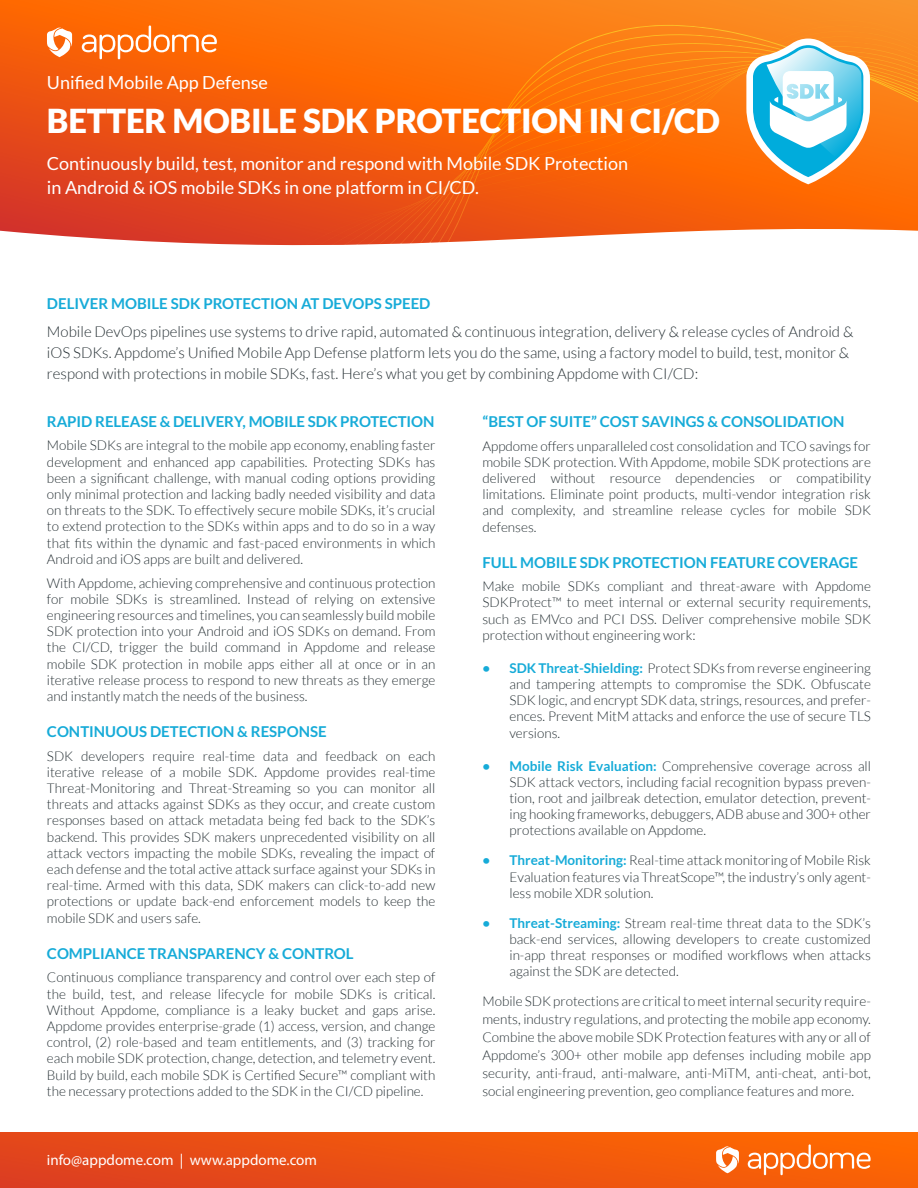
<style>
.page{position:relative;width:918px;height:1188px;background:#fff}
.page>*{position:absolute;margin:0;border:0;box-sizing:border-box;transform-origin:0 0}
.t1{font:900 33px "Lato";letter-spacing:-.005em;color:#fff}
.t2{font:18px/24px "Lato";color:#fff}
.t3{font:300 15px/21px "Lato";color:#252f33}
.t4{font:700 15px "Lato";color:#16abd8}
.t5{font:15px "Myriad Pro";color:#fff}
.t6{font:300 13.5px/16.2px "Lato";color:#252f33;text-align:justify}
.s1{font-weight:700;color:#16abd8}
</style>
<div class="page">
<div style="left:0;top:1132px;width:918px;height:56px;background:linear-gradient(to right,#e0421e,#fd6702)"></div>
<svg style="left:0;top:1px;width:918px;height:6px;background:#fc7e14"></svg>
<svg style="left:0;top:7px;width:918px;height:6px;background:#fc7d13"></svg>
<svg style="left:0;top:13px;width:918px;height:6px;background:#fc7b12"></svg>
<svg style="left:0;top:19px;width:918px;height:6px;background:#fc7b12"></svg>
<svg style="left:0;top:25px;width:918px;height:221px;background:#f36719"></svg>
<svg style="left:748px;top:1144px;width:123px;height:1px"></svg>
<div style="left:184px;top:1145px;width:139px;height:32px;background:#e84c16"></div>
<div style="left:44px;top:1145px;width:129px;height:32px;background:#e3461b"></div>
<svg style="left:714px;top:1145px;width:169px;height:32px;background:#fa8239"></svg>
<svg style="left:47px;top:23px;width:170px;height:41px;background:#fc8334"></svg>
<svg style="left:746px;top:39px;width:124px;height:145px"></svg>
<h2 class="t2" style="left:47px;top:70px;width:223px">Unified Mobile App Defense</h2>
<h1 class="t1" style="left:47px;top:101px;width:675px">BETTER MOBILE SDK PROTECTION IN CI/CD</h1>
<h2 class="t2" style="left:47px;top:152px;width:583px">Continuously build, test, monitor and respond with Mobile SDK Protection in Android &amp; iOS mobile SDKs in one platform in CI/CD.</h2>
<p class="t4" style="left:47px;top:295px;width:385px">DELIVER MOBILE SDK PROTECTION AT DEVOPS SPEED</p>
<p class="t3" style="left:47px;top:321px;width:808px">Mobile DevOps pipelines use systems to drive rapid, automated &amp; continuous integration, delivery &amp; release cycles of Android &amp; iOS SDKs. Appdome’s Unified Mobile App Defense platform lets you do the same, using a factory model to build, test, monitor &amp; respond with protections in mobile SDKs, fast. Here’s what you get by combining Appdome with CI/CD:</p>
<p class="t4" style="left:47px;top:413px;width:389px">RAPID RELEASE &amp; DELIVERY, MOBILE SDK PROTECTION</p>
<p class="t6" style="left:47px;top:438px;width:390px">Mobile SDKs are integral to the mobile app economy, enabling faster development and enhanced app capabilities. Protecting SDKs has been a significant challenge, with manual coding options providing only minimal protection and lacking badly needed visibility and data on threats to the SDK. To effectively secure mobile SDKs, it’s crucial to extend protection to the SDKs within apps and to do so in a way that fits within the dynamic and fast-paced environments in which Android and iOS apps are built and delivered.</p>
<p class="t6" style="left:47px;top:575px;width:390px">With Appdome, achieving comprehensive and continuous protection for mobile SDKs is streamlined. Instead of relying on extensive engineering resources and timelines, you can seamlessly build mobile SDK protection into your Android and iOS SDKs on demand. From the CI/CD, trigger the build command in Appdome and release mobile SDK protection in mobile apps either all at once or in an iterative release process to respond to new threats as they emerge and instantly match the needs of the business.</p>
<p class="t4" style="left:47px;top:723px;width:281px">CONTINUOUS DETECTION &amp; RESPONSE</p>
<p class="t6" style="left:47px;top:748px;width:390px">SDK developers require real-time data and feedback on each iterative release of a mobile SDK. Appdome provides real-time Threat-Monitoring and Threat-Streaming so you can monitor all threats and attacks against SDKs as they occur, and create custom responses based on attack metadata being fed back to the SDK’s backend. This provides SDK makers unprecedented visibility on all attack vectors impacting the mobile SDKs, revealing the impact of each defense and the total active attack surface against your SDKs in real-time. Armed with this data, SDK makers can click-to-add new protections or update back-end enforcement models to keep the mobile SDK and users safe.</p>
<p class="t4" style="left:47px;top:945px;width:308px">COMPLIANCE TRANSPARENCY &amp; CONTROL</p>
<p class="t6" style="left:47px;top:970px;width:390px">Continuous compliance transparency and control over each step of the build, test, and release lifecycle for mobile SDKs is critical.<br>Without Appdome, compliance is a leaky bucket and gaps arise.<br>Appdome provides enterprise-grade (1) access, version, and change control, (2) role-based and team entitlements, and (3) tracking for each mobile SDK protection, change, detection, and telemetry event.<br>Build by build, each mobile SDK is Certified Secure™ compliant with the necessary protections added to the SDK in the CI/CD pipeline.</p>
<p class="t4" style="left:482px;top:413px;width:363px">“BEST OF SUITE” COST SAVINGS &amp; CONSOLIDATION</p>
<p class="t6" style="left:482px;top:438px;width:390px">Appdome offers unparalleled cost consolidation and TCO savings for mobile SDK protection. With Appdome, mobile SDK protections are delivered without resource dependencies or compatibility limitations. Eliminate point products, multi-vendor integration risk and complexity, and streamline release cycles for mobile SDK defenses.</p>
<p class="t4" style="left:482px;top:553px;width:377px">FULL MOBILE SDK PROTECTION FEATURE COVERAGE</p>
<p class="t6" style="left:482px;top:578px;width:390px">Make mobile SDKs compliant and threat-aware with Appdome SDKProtect™ to meet internal or external security requirements, such as EMVco and PCI DSS. Deliver comprehensive mobile SDK protection without engineering work:</p>
<p class="t6" style="left:509px;top:660px;width:363px;text-indent:-27px"><span class="s1">• SDK Threat-Shielding:</span> Protect SDKs from reverse engineering and tampering attempts to compromise the SDK. Obfuscate SDK logic, and encrypt SDK data, strings, resources, and prefer&shy;ences. Prevent MitM attacks and enforce the use of secure TLS versions.</p>
<p class="t6" style="left:509px;top:758px;width:363px;text-indent:-27px"><span class="s1">• Mobile Risk Evaluation:</span> Comprehensive coverage across all SDK attack vectors, including facial recognition bypass preven&shy;tion, root and jailbreak detection, emulator detection, prevent&shy;ing hooking frameworks, debuggers, ADB abuse and 300+ other protections available on Appdome.</p>
<p class="t6" style="left:509px;top:853px;width:363px;text-indent:-27px"><span class="s1">• Threat-Monitoring:</span> Real-time attack monitoring of Mobile Risk Evaluation features via ThreatScope™, the industry’s only agent&shy;less mobile XDR solution.</p>
<p class="t6" style="left:509px;top:915px;width:363px;text-indent:-27px"><span class="s1">• Threat-Streaming:</span> Stream real-time threat data to the SDK’s back-end services, allowing developers to create customized in-app threat responses or modified workflows when attacks against the SDK are detected.</p>
<p class="t6" style="left:482px;top:993px;width:390px;line-height:18px">Mobile SDK protections are critical to meet internal security require&shy;ments, industry regulations, and protecting the mobile app economy.<br>Combine the above mobile SDK Protection features with any or all of Appdome’s 300+ other mobile app defenses including mobile app security, anti-fraud, anti-malware, anti-MiTM, anti-cheat, anti-bot, social engineering prevention, geo compliance features and more.</p>
<p class="t5" style="left:47px;top:1150px;width:272px">info@appdome.com | www.appdome.com</p>
</div>
